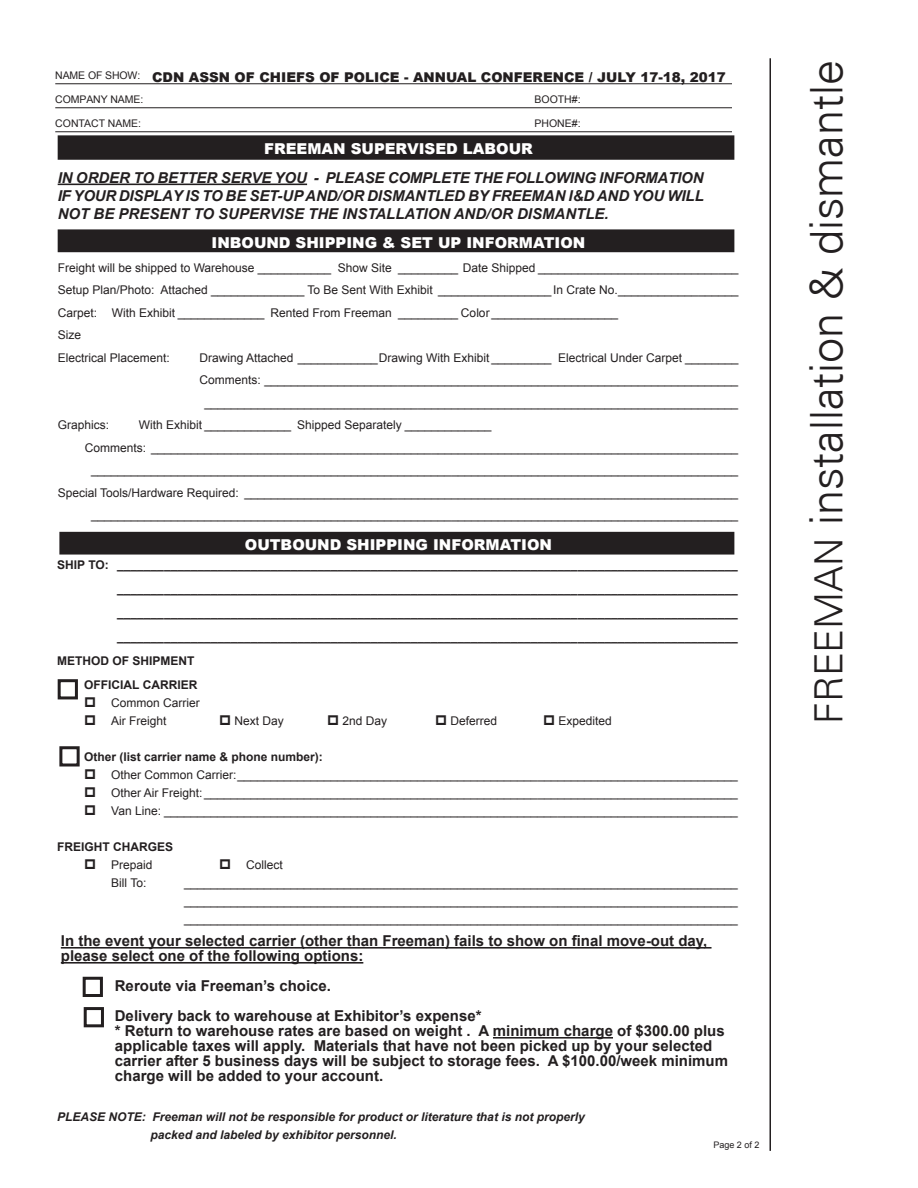
<style>
.page{position:relative;width:918px;height:1188px;background:#fff}
.page>*{position:absolute;margin:0;border:0;box-sizing:border-box;transform-origin:0 0}
.t1{font:300 45px "Univers";color:#231f20}
.t2{font:700 15px "Arial";color:#231f20}
.t3{font:italic 700 15px/18px "Arial";color:#231f20;text-align:justify}
.t4{font:900 15px "Arial";color:#fff}
.t5{font:900 13.5px "Arial";color:#231f20}
.t6{font:12px/22.5px "Arial";color:#231f20}
.t7{font:700 12px/24px "Arial";color:#231f20;text-align:right}
.t8{font:italic 700 12px "Arial";color:#231f20}
.t9{font:10.5px "Arial";letter-spacing:-.01em;color:#231f20}
.t10{font:9px "Arial";color:#231f20}
.s1{font-size:39px}
</style>
<div class="page">
<hr style="left:55px;top:83px;width:677px;height:1px;background:#231f20">
<hr style="left:55px;top:107px;width:677px;height:1px;background:#231f20">
<hr style="left:55px;top:131px;width:677px;height:1px;background:#231f20">
<hr style="left:58px;top:184px;width:249px;height:1px;background:#231f20">
<div style="left:60px;top:533px;width:674px;height:21px;background:#231f20"></div>
<div style="left:59px;top:532px;width:675px;height:23px;border:2px solid #231f20"></div>
<div style="left:58px;top:230px;width:676px;height:21px;background:#231f20"></div>
<div style="left:58px;top:229px;width:676px;height:23px;border:2px solid #231f20"></div>
<div style="left:58px;top:136px;width:676px;height:23px;background:#231f20"></div>
<div style="left:58px;top:135px;width:676px;height:25px;border:2px solid #231f20"></div>
<div style="left:59px;top:746px;width:21px;height:20px;border:3px solid #231f20"></div>
<div style="left:58px;top:679px;width:20px;height:20px;border:3px solid #231f20"></div>
<hr style="left:770px;top:58px;width:1px;height:1093px;background:#231f20">
<hr style="left:61px;top:947px;width:651px;height:2px;background:#231f20">
<hr style="left:61px;top:962px;width:302px;height:2px;background:#231f20">
<hr style="left:493px;top:1037px;width:120px;height:2px;background:#231f20">
<div style="left:83px;top:977px;width:20px;height:20px;border:3px solid #231f20"></div>
<div style="left:84px;top:1007px;width:20px;height:20px;border:3px solid #231f20"></div>
<p class="t9" style="left:55px;top:68px;width:87px">NAME OF SHOW:</p>
<p class="t9" style="left:55px;top:92px;width:90px">COMPANY NAME:</p>
<p class="t9" style="left:535px;top:92px;width:48px">BOOTH#:</p>
<p class="t9" style="left:55px;top:116px;width:87px">CONTACT NAME:</p>
<p class="t9" style="left:535px;top:116px;width:48px">PHONE#:</p>
<p class="t5" style="left:152px;top:68px;width:575px">CDN ASSN OF CHIEFS OF POLICE - ANNUAL CONFERENCE / JULY 17-18, 2017</p>
<p class="t4" style="left:264px;top:138px;width:270px">FREEMAN SUPERVISED LABOUR</p>
<p class="t3" style="left:58px;top:169px;width:648px">IN ORDER TO BETTER SERVE YOU - PLEASE COMPLETE THE FOLLOWING INFORMATION IF YOUR DISPLAY IS TO BE SET-UP AND/OR DISMANTLED BY FREEMAN I&amp;D AND YOU WILL NOT BE PRESENT TO SUPERVISE THE INSTALLATION AND/OR DISMANTLE.</p>
<p class="t4" style="left:212px;top:232px;width:375px">INBOUND SHIPPING &amp; SET UP INFORMATION</p>
<p class="t6" style="left:58px;top:256px;width:682px">Freight will be shipped to Warehouse ___________ Show Site _________ Date Shipped ______________________________</p>
<p class="t6" style="left:58px;top:279px;width:682px">Setup Plan/Photo: Attached ______________ To Be Sent With Exhibit _________________ In Crate No.__________________</p>
<p class="t6" style="left:58px;top:301px;width:562px">Carpet: With Exhibit _____________ Rented From Freeman _________ Color ___________________<br>Size</p>
<p class="t6" style="left:58px;top:346px;width:114px">Electrical Placement:</p>
<p class="t6" style="left:199px;top:346px;width:540px">Drawing Attached ____________Drawing With Exhibit _________ Electrical Under Carpet ________</p>
<p class="t6" style="left:199px;top:369px;width:540px">Comments: _______________________________________________________________________</p>
<p class="t6" style="left:205px;top:391px;width:535px">________________________________________________________________________________</p>
<p class="t6" style="left:58px;top:414px;width:53px">Graphics:</p>
<p class="t6" style="left:139px;top:414px;width:354px">With Exhibit _____________ Shipped Separately _____________</p>
<p class="t6" style="left:85px;top:436px;width:655px">Comments: ________________________________________________________________________________________</p>
<p class="t6" style="left:91px;top:459px;width:649px">_________________________________________________________________________________________________</p>
<p class="t6" style="left:58px;top:481px;width:682px">Special Tools/Hardware Required: __________________________________________________________________________</p>
<p class="t6" style="left:91px;top:504px;width:649px">_________________________________________________________________________________________________</p>
<p class="t7" style="left:57px;top:554px;width:682px">SHIP TO: _____________________________________________________________________________________________ _____________________________________________________________________________________________</p>
<p class="t7" style="left:117px;top:602px;width:622px">_____________________________________________________________________________________________</p>
<p class="t7" style="left:117px;top:626px;width:622px">_____________________________________________________________________________________________</p>
<p class="t7" style="left:57px;top:650px;width:139px">METHOD OF SHIPMENT</p>
<p class="t7" style="left:84px;top:674px;width:115px">OFFICIAL CARRIER</p>
<p class="t6" style="left:111px;top:692px;width:90px">Common Carrier</p>
<p class="t6" style="left:111px;top:710px;width:57px">Air Freight</p>
<p class="t6" style="left:235px;top:710px;width:51px">Next Day</p>
<p class="t6" style="left:343px;top:710px;width:46px">2nd Day</p>
<p class="t6" style="left:451px;top:710px;width:48px">Deferred</p>
<p class="t6" style="left:559px;top:710px;width:55px">Expedited</p>
<p class="t7" style="left:84px;top:746px;width:240px">Other (list carrier name &amp; phone number):</p>
<p class="t6" style="left:111px;top:764px;width:628px">Other Common Carrier:___________________________________________________________________________</p>
<p class="t6" style="left:111px;top:782px;width:628px">Other Air Freight:________________________________________________________________________________</p>
<p class="t6" style="left:111px;top:800px;width:628px">Van Line: ______________________________________________________________________________________</p>
<p class="t7" style="left:57px;top:836px;width:118px">FREIGHT CHARGES</p>
<p class="t6" style="left:111px;top:854px;width:43px">Prepaid</p>
<p class="t6" style="left:246px;top:854px;width:38px">Collect</p>
<p class="t6" style="left:111px;top:872px;width:37px">Bill To:</p>
<p class="t6" style="left:184px;top:874px;width:555px;line-height:18px">___________________________________________________________________________________ ___________________________________________________________________________________</p>
<p class="t6" style="left:184px;top:908px;width:555px">___________________________________________________________________________________</p>
<p class="t4" style="left:245px;top:534px;width:309px">OUTBOUND SHIPPING INFORMATION</p>
<p class="t2" style="left:61px;top:931px;width:648px">In the event your selected carrier (other than Freeman) fails to show on final move-out day,</p>
<p class="t2" style="left:61px;top:946px;width:304px">please select one of the following options:</p>
<p class="t2" style="left:115px;top:976px;width:218px">Reroute via Freeman’s choice.</p>
<p class="t2" style="left:115px;top:1006px;width:368px">Delivery back to warehouse at Exhibitor’s expense*</p>
<p class="t2" style="left:115px;top:1021px;width:611px">* Return to warehouse rates are based on weight . A minimum charge of $300.00 plus</p>
<p class="t2" style="left:115px;top:1036px;width:599px">applicable taxes will apply. Materials that have not been picked up by your selected</p>
<p class="t2" style="left:115px;top:1051px;width:615px">carrier after 5 business days will be subject to storage fees. A $100.00/week minimum</p>
<p class="t2" style="left:115px;top:1066px;width:270px">charge will be added to your account.</p>
<p class="t8" style="left:57px;top:1109px;width:529px">PLEASE NOTE: Freeman will not be responsible for product or literature that is not properly</p>
<p class="t8" style="left:151px;top:1127px;width:248px">packed and labeled by exhibitor personnel.</p>
<p class="t10" style="left:713px;top:1139px;width:48px">Page 2 of 2</p>
<p class="t1" style="left:800px;top:724px;width:665px;rotate:-90deg"><span class="s1">FREEMAN</span> installation &amp; dismantle</p>
</div>
